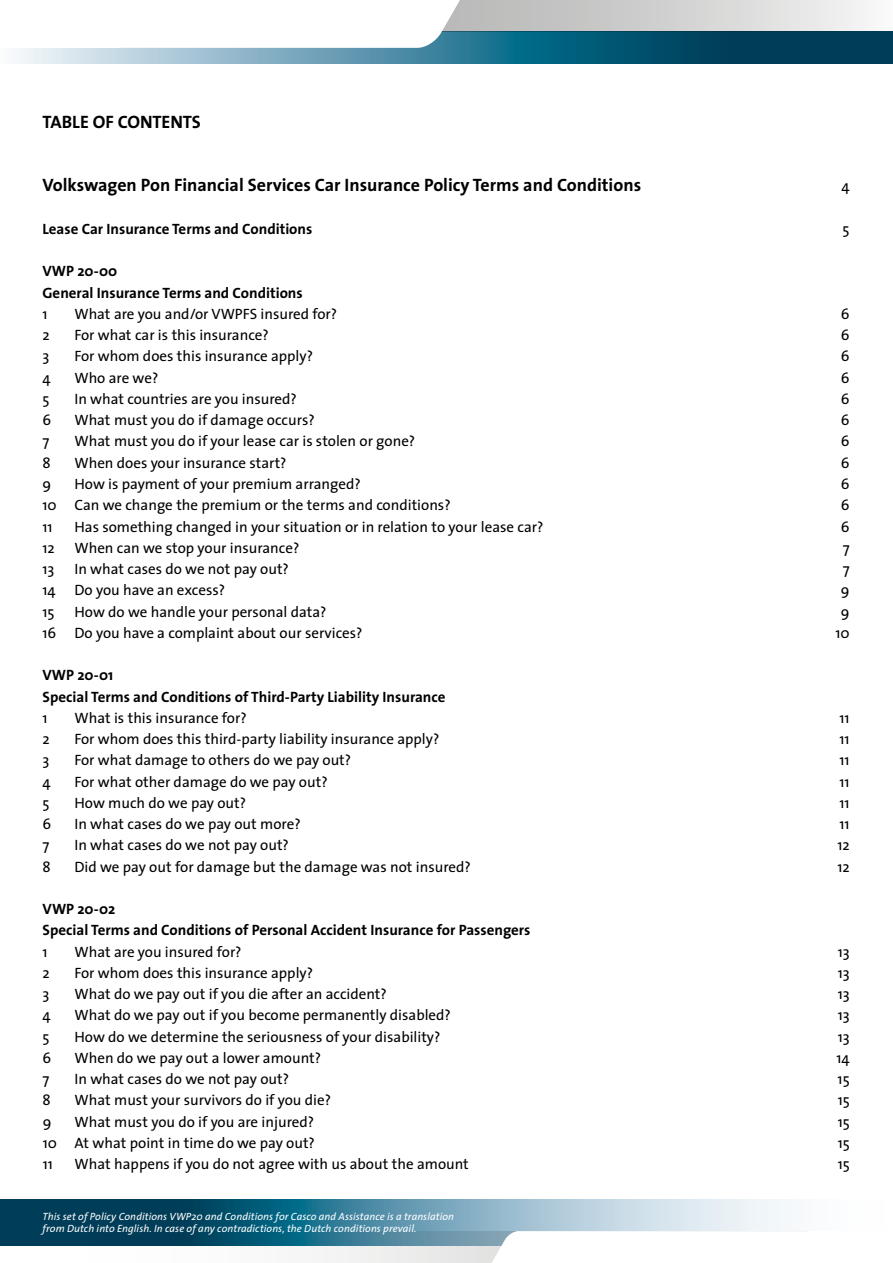
<style>
.page{position:relative;width:893px;height:1263px;background:#fff}
.page>*{position:absolute;margin:0;border:0;box-sizing:border-box;transform-origin:0 0}
.t1{font:700 18px "The Sans";color:#000}
.t2{font:15px "The Sans";color:#000}
.t3{font:700 15px/21.3px "The Sans";color:#000}
.t4{font:italic 10.5px/12px "The Sans";letter-spacing:.01em;color:#fff}
</style>
<div class="page">
<svg style="left:467px;top:0;width:426px;height:32px;background:#ced0d0"></svg>
<svg style="left:17px;top:32px;width:876px;height:32px;background:#33728b"></svg>
<svg style="left:120px;top:0;width:347px;height:48px"></svg>
<div style="left:0;top:0;width:120px;height:48px;background:#fff"></div>
<div style="left:323px;top:1246px;width:161px;height:17px;background:#ededed"></div>
<svg style="left:0;top:1199px;width:787px;height:47px;background:#52859b"></svg>
<svg style="left:484px;top:1231px;width:303px;height:32px"></svg>
<p class="t1" style="left:43px;top:106px;width:160px">TABLE OF CONTENTS</p>
<p class="t1" style="left:43px;top:170px;width:600px">Volkswagen Pon Financial Services Car Insurance Policy Terms and Conditions</p>
<p class="t2" style="left:841px;top:174px;width:10px">4</p>
<p class="t3" style="left:43px;top:218px;width:271px">Lease Car Insurance Terms and Conditions</p>
<p class="t2" style="left:843px;top:216px;width:9px">5</p>
<p class="t3" style="left:43px;top:260px;width:262px">VWP 20-00<br>General Insurance Terms and Conditions</p>
<p class="t2" style="left:43px;top:301px;width:7px">1</p>
<p class="t2" style="left:74px;top:301px;width:264px">What are you and/or VWPFS insured for?</p>
<p class="t2" style="left:841px;top:301px;width:10px">6</p>
<p class="t2" style="left:43px;top:323px;width:9px">2</p>
<p class="t2" style="left:74px;top:323px;width:196px">For what car is this insurance?</p>
<p class="t2" style="left:841px;top:323px;width:10px">6</p>
<p class="t2" style="left:43px;top:344px;width:8px">3</p>
<p class="t2" style="left:74px;top:344px;width:240px">For whom does this insurance apply?</p>
<p class="t2" style="left:841px;top:344px;width:10px">6</p>
<p class="t2" style="left:43px;top:365px;width:10px">4</p>
<p class="t2" style="left:74px;top:365px;width:85px">Who are we?</p>
<p class="t2" style="left:841px;top:365px;width:10px">6</p>
<p class="t2" style="left:43px;top:386px;width:9px">5</p>
<p class="t2" style="left:74px;top:386px;width:224px">In what countries are you insured?</p>
<p class="t2" style="left:841px;top:386px;width:10px">6</p>
<p class="t2" style="left:43px;top:408px;width:10px">6</p>
<p class="t2" style="left:74px;top:408px;width:242px">What must you do if damage occurs?</p>
<p class="t2" style="left:841px;top:408px;width:10px">6</p>
<p class="t2" style="left:43px;top:429px;width:8px">7</p>
<p class="t2" style="left:74px;top:429px;width:342px">What must you do if your lease car is stolen or gone?</p>
<p class="t2" style="left:841px;top:429px;width:10px">6</p>
<p class="t2" style="left:43px;top:450px;width:10px">8</p>
<p class="t2" style="left:74px;top:450px;width:214px">When does your insurance start?</p>
<p class="t2" style="left:841px;top:450px;width:10px">6</p>
<p class="t2" style="left:43px;top:471px;width:10px">9</p>
<p class="t2" style="left:74px;top:471px;width:288px">How is payment of your premium arranged?</p>
<p class="t2" style="left:841px;top:471px;width:10px">6</p>
<p class="t2" style="left:43px;top:493px;width:410px">10 Can we change the premium or the terms and conditions?</p>
<p class="t2" style="left:841px;top:493px;width:10px">6</p>
<p class="t2" style="left:43px;top:514px;width:12px">11</p>
<p class="t2" style="left:74px;top:514px;width:471px">Has something changed in your situation or in relation to your lease car?</p>
<p class="t2" style="left:841px;top:514px;width:10px">6</p>
<p class="t2" style="left:43px;top:535px;width:14px">12</p>
<p class="t2" style="left:74px;top:535px;width:226px">When can we stop your insurance?</p>
<p class="t2" style="left:843px;top:535px;width:8px">7</p>
<p class="t2" style="left:43px;top:556px;width:13px">13</p>
<p class="t2" style="left:74px;top:556px;width:216px">In what cases do we not pay out?</p>
<p class="t2" style="left:843px;top:556px;width:8px">7</p>
<p class="t2" style="left:43px;top:578px;width:184px">14 Do you have an excess?</p>
<p class="t2" style="left:841px;top:578px;width:10px">9</p>
<p class="t2" style="left:43px;top:599px;width:14px">15</p>
<p class="t2" style="left:74px;top:599px;width:254px">How do we handle your personal data?</p>
<p class="t2" style="left:841px;top:599px;width:10px">9</p>
<p class="t2" style="left:43px;top:620px;width:321px">16 Do you have a complaint about our services?</p>
<p class="t2" style="left:835px;top:620px;width:16px">10</p>
<p class="t3" style="left:43px;top:664px;width:404px">VWP 20-01<br>Special Terms and Conditions of Third-Party Liability Insurance</p>
<p class="t2" style="left:43px;top:705px;width:7px">1</p>
<p class="t2" style="left:74px;top:705px;width:174px">What is this insurance for?</p>
<p class="t2" style="left:839px;top:705px;width:12px">11</p>
<p class="t2" style="left:43px;top:726px;width:9px">2</p>
<p class="t2" style="left:74px;top:726px;width:366px">For whom does this third-party liability insurance apply?</p>
<p class="t2" style="left:839px;top:726px;width:12px">11</p>
<p class="t2" style="left:43px;top:748px;width:8px">3</p>
<p class="t2" style="left:74px;top:748px;width:278px">For what damage to others do we pay out?</p>
<p class="t2" style="left:839px;top:748px;width:12px">11</p>
<p class="t2" style="left:43px;top:769px;width:10px">4</p>
<p class="t2" style="left:74px;top:769px;width:255px">For what other damage do we pay out?</p>
<p class="t2" style="left:839px;top:769px;width:12px">11</p>
<p class="t2" style="left:43px;top:790px;width:9px">5</p>
<p class="t2" style="left:74px;top:790px;width:173px">How much do we pay out?</p>
<p class="t2" style="left:839px;top:790px;width:12px">11</p>
<p class="t2" style="left:43px;top:811px;width:10px">6</p>
<p class="t2" style="left:74px;top:811px;width:228px">In what cases do we pay out more?</p>
<p class="t2" style="left:839px;top:811px;width:12px">11</p>
<p class="t2" style="left:43px;top:833px;width:8px">7</p>
<p class="t2" style="left:74px;top:833px;width:216px">In what cases do we not pay out?</p>
<p class="t2" style="left:837px;top:833px;width:14px">12</p>
<p class="t2" style="left:43px;top:854px;width:10px">8</p>
<p class="t2" style="left:74px;top:854px;width:398px">Did we pay out for damage but the damage was not insured?</p>
<p class="t2" style="left:837px;top:854px;width:14px">12</p>
<p class="t3" style="left:43px;top:898px;width:489px">VWP 20-02<br>Special Terms and Conditions of Personal Accident Insurance for Passengers</p>
<p class="t2" style="left:43px;top:939px;width:7px">1</p>
<p class="t2" style="left:74px;top:939px;width:169px">What are you insured for?</p>
<p class="t2" style="left:838px;top:939px;width:13px">13</p>
<p class="t2" style="left:43px;top:960px;width:9px">2</p>
<p class="t2" style="left:74px;top:960px;width:240px">For whom does this insurance apply?</p>
<p class="t2" style="left:838px;top:960px;width:13px">13</p>
<p class="t2" style="left:43px;top:982px;width:8px">3</p>
<p class="t2" style="left:74px;top:982px;width:314px">What do we pay out if you die after an accident?</p>
<p class="t2" style="left:838px;top:982px;width:13px">13</p>
<p class="t2" style="left:43px;top:1003px;width:10px">4</p>
<p class="t2" style="left:74px;top:1003px;width:378px">What do we pay out if you become permanently disabled?</p>
<p class="t2" style="left:838px;top:1003px;width:13px">13</p>
<p class="t2" style="left:43px;top:1024px;width:9px">5</p>
<p class="t2" style="left:74px;top:1024px;width:367px">How do we determine the seriousness of your disability?</p>
<p class="t2" style="left:838px;top:1024px;width:13px">13</p>
<p class="t2" style="left:43px;top:1045px;width:10px">6</p>
<p class="t2" style="left:75px;top:1045px;width:248px">When do we pay out a lower amount?</p>
<p class="t2" style="left:836px;top:1045px;width:15px">14</p>
<p class="t2" style="left:43px;top:1067px;width:8px">7</p>
<p class="t2" style="left:75px;top:1067px;width:216px">In what cases do we not pay out?</p>
<p class="t2" style="left:838px;top:1067px;width:14px">15</p>
<p class="t2" style="left:43px;top:1088px;width:10px">8</p>
<p class="t2" style="left:75px;top:1088px;width:258px">What must your survivors do if you die?</p>
<p class="t2" style="left:838px;top:1088px;width:14px">15</p>
<p class="t2" style="left:43px;top:1109px;width:10px">9</p>
<p class="t2" style="left:75px;top:1109px;width:241px">What must you do if you are injured?</p>
<p class="t2" style="left:838px;top:1109px;width:14px">15</p>
<p class="t2" style="left:43px;top:1130px;width:274px">10 At what point in time do we pay out?</p>
<p class="t2" style="left:838px;top:1130px;width:14px">15</p>
<p class="t2" style="left:43px;top:1152px;width:12px">11</p>
<p class="t2" style="left:75px;top:1152px;width:396px">What happens if you do not agree with us about the amount</p>
<p class="t2" style="left:838px;top:1152px;width:14px">15</p>
<p class="t4" style="left:43px;top:1210px;width:413px">This set of Policy Conditions VWP20 and Conditions for Casco and Assistance is a translation from Dutch into English. In case of any contradictions, the Dutch conditions prevail.</p>
</div>
